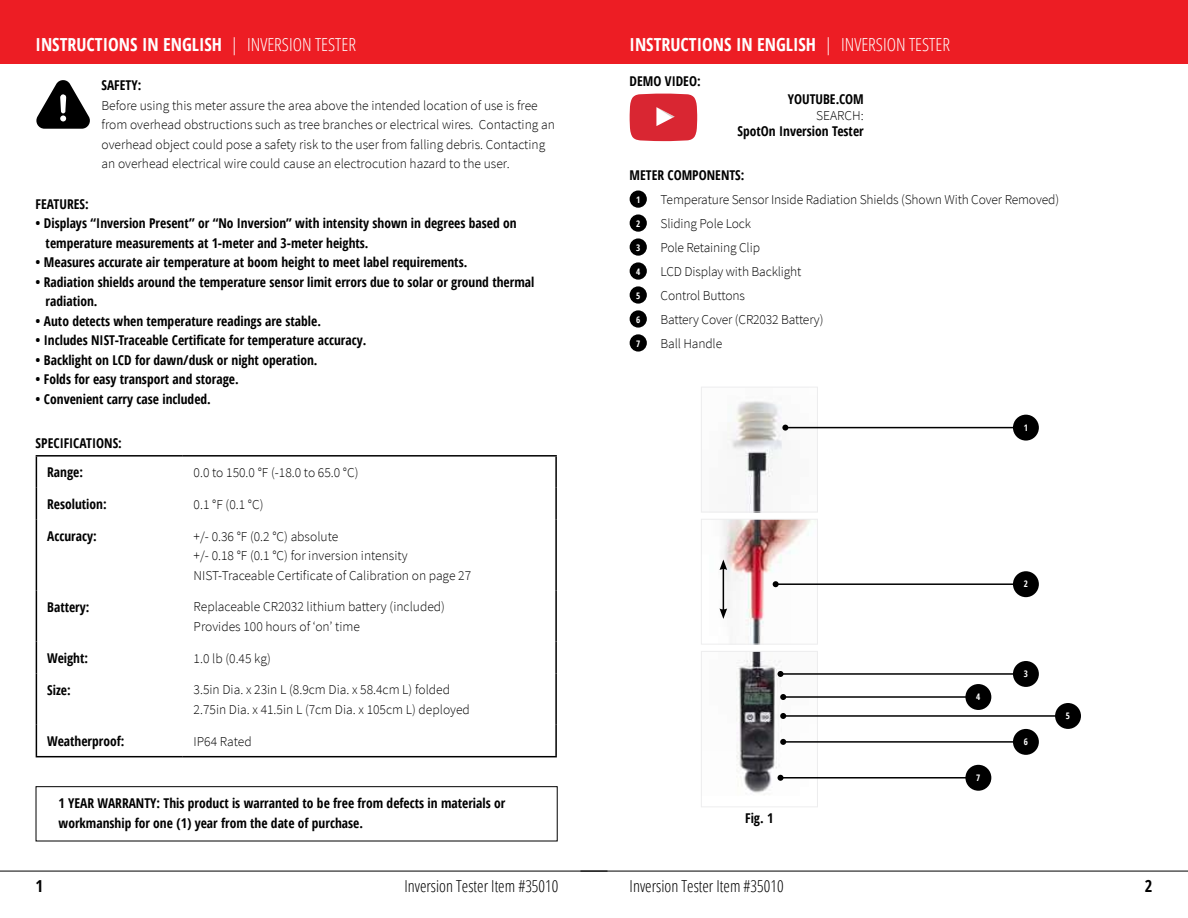
<style>
.page{position:relative;width:1188px;height:918px;background:#fff}
.page>*{position:absolute;margin:0;border:0;box-sizing:border-box;transform-origin:0 0}
.t1{font:700 18px "Open Sans Condensed";color:#fff}
.t2{font:300 condensed 16.5px "Open Sans";color:#000}
.t3{font:700 16.5px "Open Sans Condensed";color:#000}
.t4{font:300 13.5px/19.5px "Source Sans Pro";color:#000}
.t5{font:700 13.5px/19.5px "Open Sans Condensed";color:#000}
.t6{font:700 9px "Open Sans Condensed";color:#fff}
.s1{font-family:"Open Sans";font-weight:300;font-stretch:condensed}
</style>
<div class="page">
<div style="left:0;top:0;width:608px;height:63px;background:#ed1d24"></div>
<hr style="left:0;top:871px;width:608px;height:1px;background:#000">
<div style="left:36px;top:786px;width:522px;height:55px;border:1px solid #000"></div>
<hr style="left:36px;top:455px;width:147px;height:2px;background:#000">
<hr style="left:36px;top:457px;width:1px;height:31px;background:#000">
<hr style="left:183px;top:455px;width:374px;height:2px;background:#000">
<hr style="left:555px;top:457px;width:2px;height:31px;background:#000">
<hr style="left:36px;top:488px;width:1px;height:32px;background:#000">
<hr style="left:555px;top:488px;width:2px;height:32px;background:#000">
<hr style="left:36px;top:520px;width:1px;height:70px;background:#000">
<hr style="left:555px;top:520px;width:2px;height:70px;background:#000">
<hr style="left:36px;top:590px;width:1px;height:52px;background:#000">
<hr style="left:555px;top:590px;width:2px;height:52px;background:#000">
<hr style="left:36px;top:642px;width:1px;height:32px;background:#000">
<hr style="left:555px;top:642px;width:2px;height:32px;background:#000">
<hr style="left:36px;top:674px;width:1px;height:51px;background:#000">
<hr style="left:555px;top:674px;width:2px;height:51px;background:#000">
<hr style="left:36px;top:725px;width:1px;height:31px;background:#000">
<hr style="left:555px;top:725px;width:2px;height:31px;background:#000">
<hr style="left:36px;top:756px;width:147px;height:1px;background:#000">
<hr style="left:183px;top:756px;width:374px;height:1px;background:#000">
<svg style="left:36px;top:80px;width:54px;height:49px"></svg>
<div style="left:580px;top:0;width:608px;height:63px;background:#ed1d24"></div>
<hr style="left:580px;top:871px;width:608px;height:1px;background:#000">
<div style="left:630px;top:191px;width:17px;height:17px;background:#000;border-radius:50%"></div>
<div style="left:630px;top:214px;width:17px;height:18px;background:#000;border-radius:50%"></div>
<div style="left:630px;top:238px;width:17px;height:18px;background:#000;border-radius:50%"></div>
<div style="left:630px;top:262px;width:17px;height:18px;background:#000;border-radius:50%"></div>
<div style="left:630px;top:286px;width:17px;height:18px;background:#000;border-radius:50%"></div>
<div style="left:630px;top:310px;width:17px;height:18px;background:#000;border-radius:50%"></div>
<div style="left:630px;top:334px;width:17px;height:18px;background:#000;border-radius:50%"></div>
<img style="left:727px;top:401px;width:89px;height:109px">
<div style="left:701px;top:387px;width:117px;height:125px;border:1px solid #ededee"></div>
<img style="left:719px;top:521px;width:92px;height:122px">
<div style="left:701px;top:519px;width:117px;height:126px;border:1px solid #ededee"></div>
<img style="left:736px;top:653px;width:48px;height:142px">
<div style="left:701px;top:651px;width:117px;height:156px;border:1px solid #ededee"></div>
<hr style="left:785px;top:427px;width:241px;height:1px;background:#000">
<svg style="left:782px;top:425px;width:6px;height:6px"></svg>
<hr style="left:776px;top:583px;width:250px;height:2px;background:#000">
<svg style="left:773px;top:581px;width:6px;height:6px"></svg>
<hr style="left:781px;top:673px;width:245px;height:2px;background:#000">
<svg style="left:778px;top:671px;width:6px;height:6px"></svg>
<hr style="left:783px;top:741px;width:243px;height:2px;background:#000">
<svg style="left:780px;top:739px;width:6px;height:6px"></svg>
<hr style="left:783px;top:696px;width:195px;height:2px;background:#000">
<svg style="left:780px;top:694px;width:6px;height:6px"></svg>
<hr style="left:781px;top:777px;width:197px;height:2px;background:#000">
<svg style="left:778px;top:775px;width:6px;height:6px"></svg>
<hr style="left:783px;top:715px;width:285px;height:2px;background:#000">
<svg style="left:780px;top:713px;width:6px;height:6px"></svg>
<div style="left:1013px;top:415px;width:26px;height:26px;background:#000;border-radius:50%"></div>
<div style="left:1013px;top:571px;width:26px;height:26px;background:#000;border-radius:50%"></div>
<div style="left:1013px;top:661px;width:26px;height:26px;background:#000;border-radius:50%"></div>
<div style="left:1013px;top:729px;width:26px;height:26px;background:#000;border-radius:50%"></div>
<div style="left:965px;top:684px;width:26px;height:26px;background:#000;border-radius:50%"></div>
<div style="left:965px;top:765px;width:26px;height:26px;background:#000;border-radius:50%"></div>
<div style="left:1055px;top:703px;width:26px;height:26px;background:#000;border-radius:50%"></div>
<hr style="left:723px;top:568px;width:1px;height:43px;background:#000">
<svg style="left:720px;top:608px;width:7px;height:11px"></svg>
<svg style="left:720px;top:560px;width:7px;height:10px"></svg>
<svg style="left:630px;top:94px;width:67px;height:47px;background:#dc3a45"></svg>
<h1 class="t1" style="left:36px;top:32px;width:322px">INSTRUCTIONS IN ENGLISH <span class="s1">| INVERSION TESTER</span></h1>
<p class="t5" style="left:102px;top:75px;width:41px">SAFETY:</p>
<p class="t4" style="left:102px;top:96px;width:455px">Before using this meter assure the area above the intended location of use is free from overhead obstructions such as tree branches or electrical wires. Contacting an overhead object could pose a safety risk to the user from falling debris. Contacting an overhead electrical wire could cause an electrocution hazard to the user.</p>
<p class="t5" style="left:36px;top:194px;width:55px">FEATURES:</p>
<p class="t5" style="left:46px;top:213px;width:472px;text-indent:-10px">• Displays “Inversion Present” or “No Inversion” with intensity shown in degrees based on temperature measurements at 1-meter and 3-meter heights.</p>
<p class="t5" style="left:36px;top:252px;width:433px">• Measures accurate air temperature at boom height to meet label requirements.</p>
<p class="t5" style="left:46px;top:272px;width:490px;text-indent:-10px">• Radiation shields around the temperature sensor limit errors due to solar or ground thermal radiation.</p>
<p class="t5" style="left:36px;top:311px;width:287px">• Auto detects when temperature readings are stable.</p>
<p class="t5" style="left:36px;top:330px;width:332px">• Includes NIST-Traceable Certificate for temperature accuracy.</p>
<p class="t5" style="left:36px;top:350px;width:283px">• Backlight on LCD for dawn/dusk or night operation.</p>
<p class="t5" style="left:36px;top:369px;width:205px">• Folds for easy transport and storage.</p>
<p class="t5" style="left:36px;top:389px;width:177px">• Convenient carry case included.</p>
<p class="t5" style="left:36px;top:433px;width:88px">SPECIFICATIONS:</p>
<p class="t5" style="left:47px;top:462px;width:37px">Range:</p>
<p class="t4" style="left:194px;top:463px;width:166px">0.0 to 150.0 °F (-18.0 to 65.0 °C)</p>
<p class="t5" style="left:47px;top:494px;width:61px">Resolution:</p>
<p class="t4" style="left:194px;top:494px;width:71px">0.1 °F (0.1 °C)</p>
<p class="t5" style="left:47px;top:526px;width:51px">Accuracy:</p>
<p class="t4" style="left:194px;top:526px;width:279px">+/- 0.36 °F (0.2 °C) absolute<br>+/- 0.18 °F (0.1 °C) for inversion intensity<br>NIST-Traceable Certificate of Calibration on page 27</p>
<p class="t5" style="left:47px;top:597px;width:44px">Battery:</p>
<p class="t4" style="left:194px;top:597px;width:253px">Replaceable CR2032 lithium battery (included)<br>Provides 100 hours of ‘on’ time</p>
<p class="t5" style="left:47px;top:648px;width:42px">Weight:</p>
<p class="t4" style="left:194px;top:648px;width:79px">1.0 lb (0.45 kg)</p>
<p class="t5" style="left:47px;top:680px;width:25px">Size:</p>
<p class="t4" style="left:194px;top:680px;width:278px">3.5in Dia. x 23in L (8.9cm Dia. x 58.4cm L) folded<br>2.75in Dia. x 41.5in L (7cm Dia. x 105cm L) deployed</p>
<p class="t5" style="left:47px;top:731px;width:79px">Weatherproof:</p>
<p class="t4" style="left:194px;top:731px;width:60px">IP64 Rated</p>
<p class="t5" style="left:59px;top:793px;width:448px">1 YEAR WARRANTY: This product is warranted to be free from defects in materials or workmanship for one (1) year from the date of purchase.</p>
<p class="t3" style="left:36px;top:874px;width:9px">1</p>
<p class="t2" style="left:404px;top:875px;width:155px">Inversion Tester Item #35010</p>
<h1 class="t1" style="left:630px;top:32px;width:322px">INSTRUCTIONS IN ENGLISH <span class="s1">| INVERSION TESTER</span></h1>
<p class="t5" style="left:630px;top:71px;width:73px">DEMO VIDEO:</p>
<p class="t5" style="left:788px;top:89px;width:77px">YOUTUBE.COM</p>
<p class="t4" style="left:816px;top:106px;width:49px">SEARCH:</p>
<p class="t5" style="left:738px;top:121px;width:128px">SpotOn Inversion Tester</p>
<p class="t5" style="left:630px;top:165px;width:116px">METER COMPONENTS:</p>
<p class="t6" style="left:636px;top:193px;width:6px">1</p>
<p class="t6" style="left:636px;top:217px;width:6px">2</p>
<p class="t6" style="left:636px;top:241px;width:6px">3</p>
<p class="t6" style="left:636px;top:265px;width:6px">4</p>
<p class="t6" style="left:636px;top:289px;width:6px">5</p>
<p class="t6" style="left:636px;top:313px;width:6px">6</p>
<p class="t6" style="left:636px;top:337px;width:6px">7</p>
<p class="t4" style="left:661px;top:187px;width:400px;line-height:24px">Temperature Sensor Inside Radiation Shields (Shown With Cover Removed)<br>Sliding Pole Lock<br>Pole Retaining Clip<br>LCD Display with Backlight<br>Control Buttons<br>Battery Cover (CR2032 Battery)<br>Ball Handle</p>
<p class="t6" style="left:1024px;top:421px;width:6px">1</p>
<p class="t5" style="left:745px;top:808px;width:30px">Fig. 1</p>
<p class="t6" style="left:976px;top:691px;width:6px">4</p>
<p class="t6" style="left:976px;top:771px;width:6px">7</p>
<p class="t6" style="left:1024px;top:578px;width:6px">2</p>
<p class="t6" style="left:1024px;top:668px;width:6px">3</p>
<p class="t6" style="left:1024px;top:736px;width:6px">6</p>
<p class="t6" style="left:1066px;top:710px;width:6px">5</p>
<p class="t2" style="left:630px;top:875px;width:155px">Inversion Tester Item #35010</p>
<p class="t3" style="left:1145px;top:874px;width:9px">2</p>
</div>
